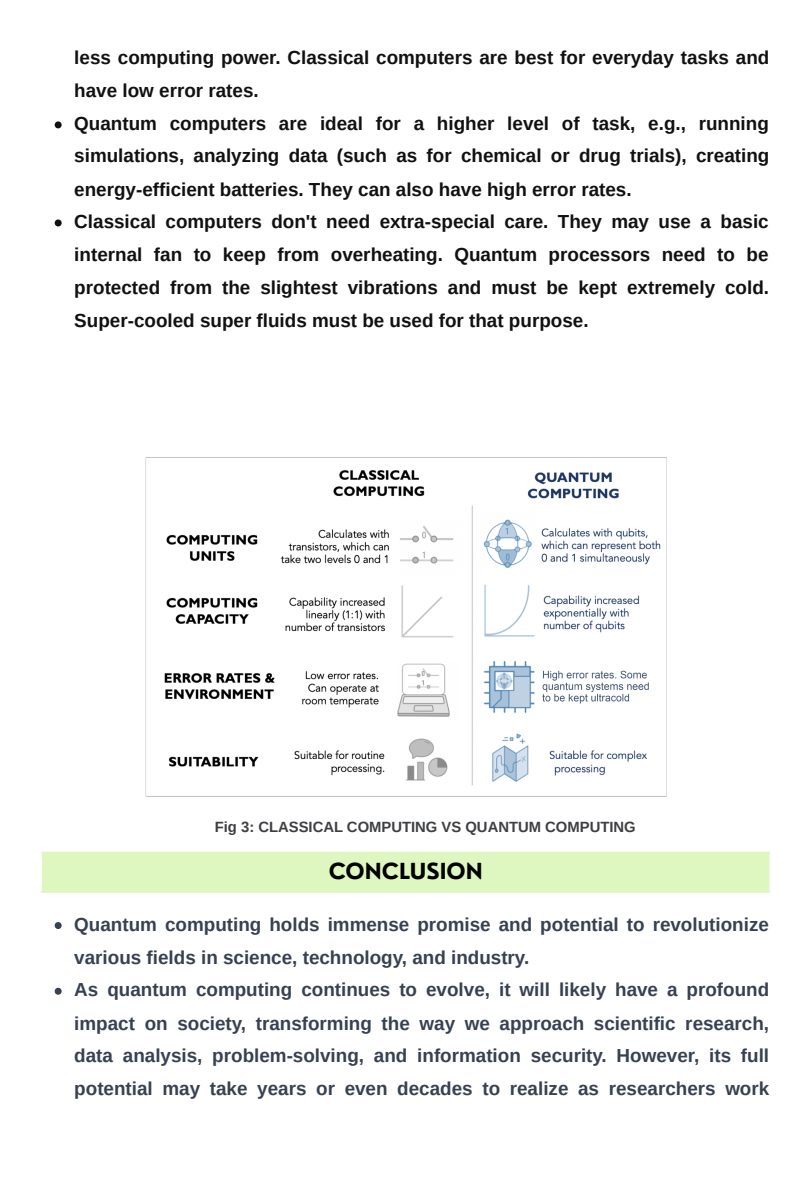
<style>
.page{position:relative;width:810px;height:1181px;background:#fff}
.page>*{position:absolute;margin:0;border:0;box-sizing:border-box;transform-origin:0 0}
.t1{font:700 21.6px "Nourd";color:#000}
.t2{font:700 18.9px/33px "Arimo";color:#111;text-align:justify}
.t3{font:700 18.9px/33px "Arimo";color:#374151}
.t4{font:700 14.85px "Arimo";color:#3e3f42}
</style>
<div class="page">
<svg style="left:55px;top:121px;width:7px;height:7px"></svg>
<svg style="left:55px;top:219px;width:7px;height:7px"></svg>
<img style="left:145px;top:457px;width:522px;height:340px">
<div style="left:43px;top:852px;width:726px;height:40px;background:#def6bf"></div>
<hr style="left:42px;top:853px;width:2px;height:37px;background:#def6bf">
<hr style="left:42px;top:851px;width:727px;height:2px;background:#def6bf">
<hr style="left:42px;top:890px;width:727px;height:2px;background:#def6bf">
<svg style="left:55px;top:922px;width:7px;height:7px"></svg>
<svg style="left:55px;top:987px;width:7px;height:7px"></svg>
<p class="t2" style="left:74px;top:41px;width:697px;line-height:32.4px">less computing power. Classical computers are best for everyday tasks and have low error rates.</p>
<p class="t2" style="left:74px;top:107px;width:697px">Quantum computers are ideal for a higher level of task, e.g., running simulations, analyzing data (such as for chemical or drug trials), creating energy-efficient batteries. They can also have high error rates.</p>
<p class="t2" style="left:74px;top:205px;width:696px">Classical computers don't need extra-special care. They may use a basic internal fan to keep from overheating. Quantum processors need to be protected from the slightest vibrations and must be kept extremely cold.<br>Super-cooled super fluids must be used for that purpose.</p>
<p class="t4" style="left:215px;top:818px;width:422px">Fig 3: CLASSICAL COMPUTING VS QUANTUM COMPUTING</p>
<p class="t1" style="left:329px;top:857px;width:156px">CONCLUSION</p>
<p class="t3" style="left:74px;top:907px;width:696px">Quantum computing holds immense promise and potential to revolutionize various fields in science, technology, and industry.</p>
<p class="t3" style="left:74px;top:973px;width:696px;text-align:justify">As quantum computing continues to evolve, it will likely have a profound impact on society, transforming the way we approach scientific research, data analysis, problem-solving, and information security. However, its full potential may take years or even decades to realize as researchers work</p>
</div>
